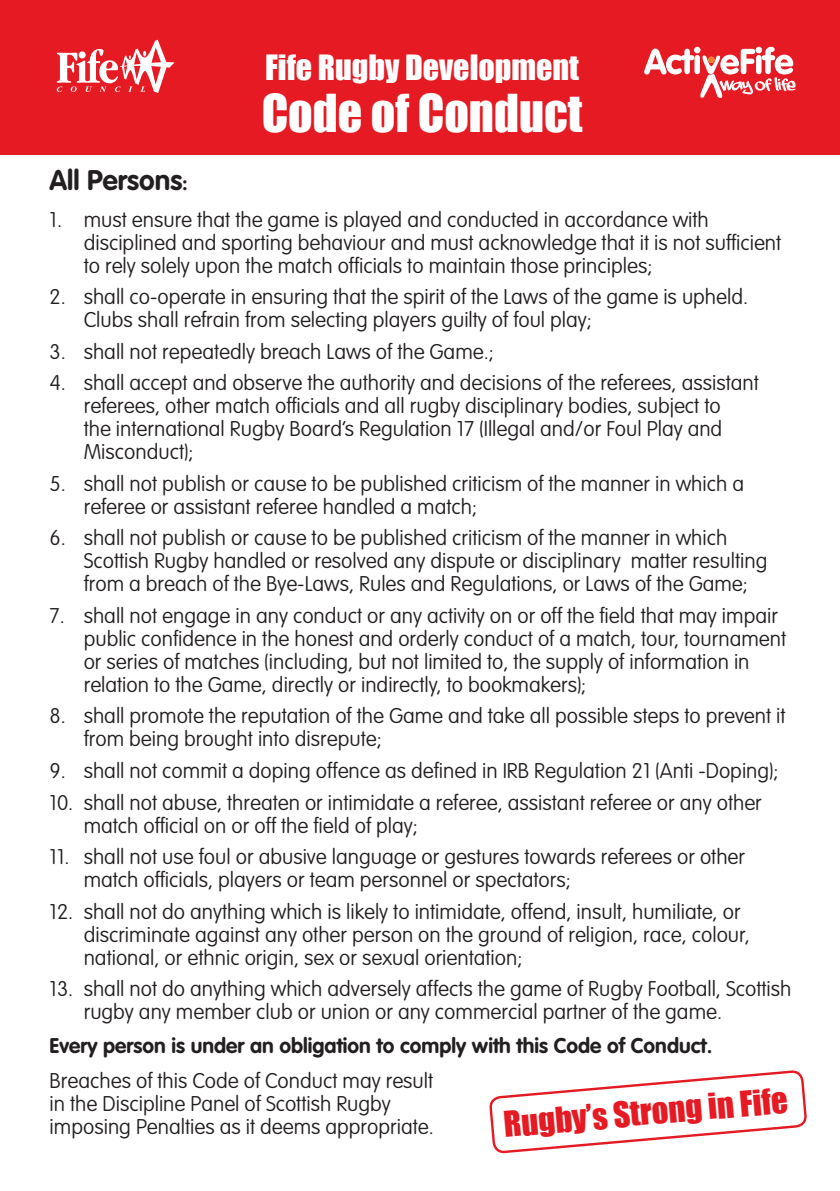
<style>
.page{position:relative;width:840px;height:1191px;background:#fff}
.page>*{position:absolute;margin:0;border:0;box-sizing:border-box;transform-origin:0 0}
.t1{font:48px "Impact";color:#fff}
.t2{font:32.6px "Impact";color:#e51a23}
.t3{font:32px "Impact";color:#fff}
.t4{font:700 28px "VAG Rounded";color:#231f20}
.t5{font:100 21px/23px "VAG Rounded";color:#231f20}
.t6{font:700 21px "VAG Rounded";color:#231f20}
.s1{font-size:21px}
</style>
<div class="page">
<div style="left:0;top:0;width:839px;height:155px;background:#e51a23"></div>
<svg style="left:489px;top:1070px;width:316px;height:84px"></svg>
<svg style="left:57px;top:40px;width:117px;height:53px"></svg>
<svg style="left:644px;top:47px;width:151px;height:51px"></svg>
<svg style="left:707px;top:57px;width:7px;height:6px"></svg>
<p class="t3" style="left:265px;top:43px;width:315px">Fife Rugby Development</p>
<p class="t1" style="left:261px;top:75px;width:322px">Code of Conduct</p>
<p class="t4" style="left:50px;top:163px;width:140px">All Persons<span class="s1">:</span></p>
<p class="t5" style="left:84px;top:208px;width:698px;text-indent:-34px">1. must ensure that the game is played and conducted in accordance with disciplined and sporting behaviour and must acknowledge that it is not sufficient to rely solely upon the match officials to maintain those principles;</p>
<p class="t5" style="left:84px;top:285px;width:665px;text-indent:-34px">2. shall co-operate in ensuring that the spirit of the Laws of the game is upheld.<br>Clubs shall refrain from selecting players guilty of foul play;</p>
<p class="t5" style="left:50px;top:340px;width:445px">3. shall not repeatedly breach Laws of the Game.;</p>
<p class="t5" style="left:84px;top:371px;width:676px;text-indent:-34px">4. shall accept and observe the authority and decisions of the referees, assistant referees, other match officials and all rugby disciplinary bodies, subject to<br>the international Rugby Board’s Regulation 17 (Illegal and/or Foul Play and Misconduct);</p>
<p class="t5" style="left:84px;top:472px;width:661px;text-indent:-34px">5. shall not publish or cause to be published criticism of the manner in which a referee or assistant referee handled a match;</p>
<p class="t5" style="left:84px;top:526px;width:684px;text-indent:-34px">6. shall not publish or cause to be published criticism of the manner in which<br>Scottish Rugby handled or resolved any dispute or disciplinary matter resulting from a breach of the Bye-Laws, Rules and Regulations, or Laws of the Game;</p>
<p class="t5" style="left:84px;top:604px;width:703px;text-indent:-34px">7. shall not engage in any conduct or any activity on or off the field that may impair public confidence in the honest and orderly conduct of a match, tour, tournament or series of matches (including, but not limited to, the supply of information in relation to the Game, directly or indirectly, to bookmakers);</p>
<p class="t5" style="left:84px;top:704px;width:703px;text-indent:-34px">8. shall promote the reputation of the Game and take all possible steps to prevent it from being brought into disrepute;</p>
<p class="t5" style="left:50px;top:759px;width:730px">9. shall not commit a doping offence as defined in IRB Regulation 21 (Anti -Doping);</p>
<p class="t5" style="left:84px;top:790px;width:679px;text-indent:-34px">10. shall not abuse, threaten or intimidate a referee, assistant referee or any other match official on or off the field of play;</p>
<p class="t5" style="left:84px;top:845px;width:662px;text-indent:-34px">11. shall not use foul or abusive language or gestures towards referees or other match officials, players or team personnel or spectators;</p>
<p class="t5" style="left:84px;top:899px;width:667px;text-indent:-34px">12. shall not do anything which is likely to intimidate, offend, insult, humiliate, or discriminate against any other person on the ground of religion, race, colour, national, or ethnic origin, sex or sexual orientation;</p>
<p class="t5" style="left:84px;top:977px;width:708px;text-indent:-34px">13. shall not do anything which adversely affects the game of Rugby Football, Scottish rugby any member club or union or any commercial partner of the game.</p>
<p class="t6" style="left:50px;top:1033px;width:663px">Every person is under an obligation to comply with this Code of Conduct.</p>
<p class="t5" style="left:50px;top:1068px;width:385px">Breaches of this Code of Conduct may result in the Discipline Panel of Scottish Rugby imposing Penalties as it deems appropriate.</p>
<p class="t2" style="left:501px;top:1099px;width:286px;rotate:-5deg">Rugby’s Strong in Fife</p>
</div>
